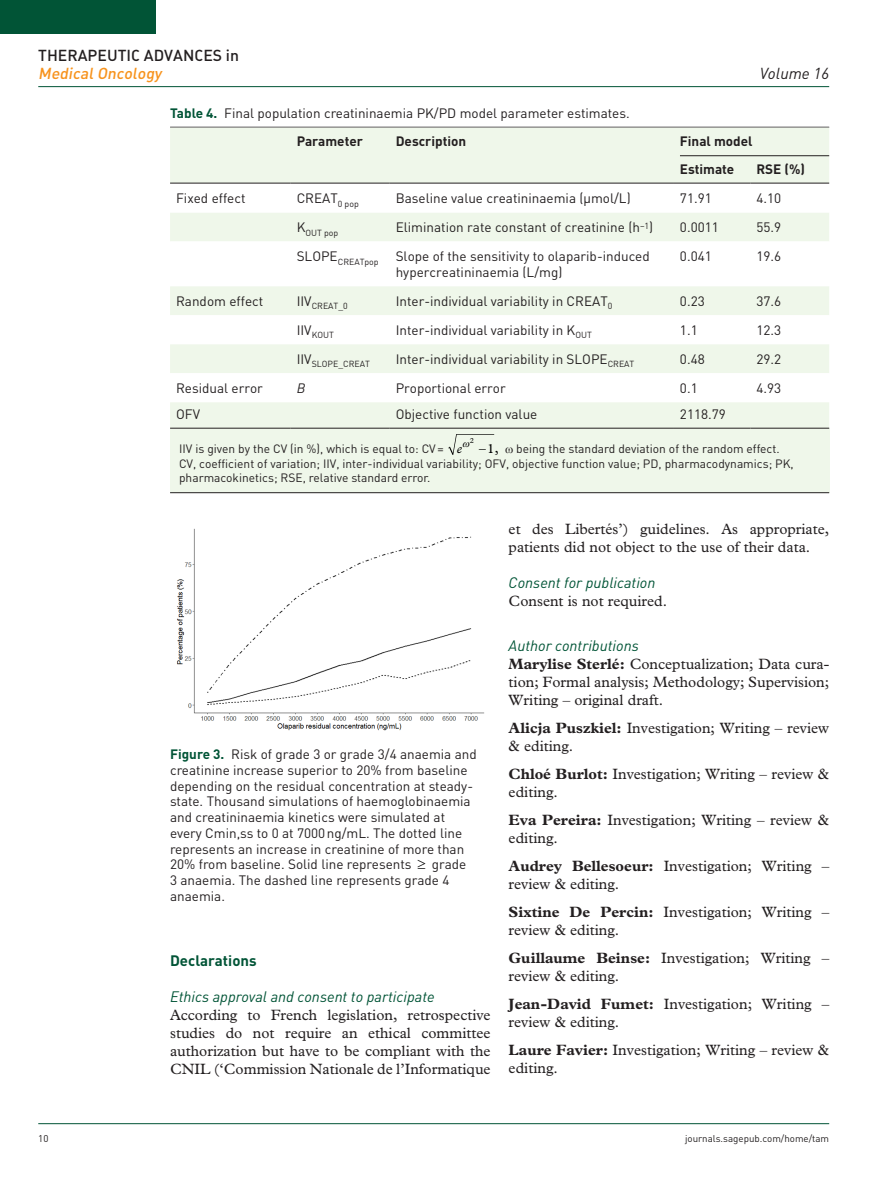
<style>
.page{position:relative;width:893px;height:1191px;background:#fff}
.page>*{position:absolute;margin:0;border:0;box-sizing:border-box;transform-origin:0 0}
.t1{font:15.75px "DIN Medium Alternate";color:#231f20}
.t2{font:italic 15.75px "DIN Medium Alternate";color:#f7931d}
.t3{font:italic 15.75px "DIN";color:#231f20}
.t4{font:15px/18px "Plantin Std";color:#231f20}
.t5{font:italic 15px "DIN";color:#015436}
.t6{font:700 15px "DIN";color:#015436}
.t7{font:13.5px/15.8px "DIN";color:#231f20}
.t8{font:700 13.5px/27.8px "DIN";color:#231f20}
.t9{font:13.5px "Plantin Std";color:#000}
.t10{font:italic 13.5px "DIN";color:#231f20}
.t11{font:12px/14.2px "DIN";color:#231f20}
.t12{font:9.75px "DIN";color:#231f20}
.t13{font:8.7px "DIN";color:#231f20}
.t14{font:7.5px "Plantin Std";color:#000}
.s1{font-weight:700;color:#015436}
.s2{font-weight:700}
.s3{font-family:"Plantin Std";font-style:italic;font-size:13.5px;color:#000}
.s4{color:#000}
</style>
<div class="page">
<hr style="left:38px;top:86px;width:791px;height:1px;background:#015436">
<hr style="left:38px;top:1123px;width:791px;height:1px;background:#015436">
<div style="left:0;top:0;width:155px;height:34px;background:#015436"></div>
<div style="left:170px;top:428px;width:659px;height:65px;background:#eff7ea"></div>
<hr style="left:170px;top:127px;width:659px;height:1px;background:#231f20">
<hr style="left:170px;top:492px;width:659px;height:1px;background:#231f20">
<div style="left:170px;top:128px;width:659px;height:300px;background:#eff7ea"></div>
<svg style="left:170px;top:184px;width:659px;height:218px"></svg>
<hr style="left:170px;top:183px;width:121px;height:1px;background:#231f20">
<hr style="left:674px;top:183px;width:76px;height:1px;background:#231f20">
<hr style="left:750px;top:183px;width:79px;height:1px;background:#231f20">
<hr style="left:170px;top:428px;width:121px;height:1px;background:#231f20">
<hr style="left:291px;top:428px;width:99px;height:1px;background:#231f20">
<hr style="left:390px;top:428px;width:284px;height:1px;background:#231f20">
<hr style="left:674px;top:428px;width:76px;height:1px;background:#231f20">
<hr style="left:750px;top:428px;width:79px;height:1px;background:#231f20">
<hr style="left:291px;top:183px;width:99px;height:1px;background:#231f20">
<hr style="left:390px;top:183px;width:284px;height:1px;background:#231f20">
<hr style="left:680px;top:155px;width:149px;height:1px;background:#231f20">
<img style="left:176px;top:528px;width:308px;height:203px">
<svg style="left:448px;top:434px;width:46px;height:21px"></svg>
<p class="t1" style="left:38px;top:45px;width:202px">THERAPEUTIC ADVANCES IN</p>
<p class="t2" style="left:38px;top:63px;width:125px">MedicalOncology</p>
<p class="t3" style="left:760px;top:63px;width:71px">Volume 16</p>
<p class="t7" style="left:297px;top:98px;width:335px;line-height:28.5px;text-indent:-127px"><span class="s1">Table 4.</span> Final population creatininaemia PK/PD model parameter estimates.<br><span class="s2">Parameter</span></p>
<p class="t8" style="left:396px;top:127px;width:72px">Description</p>
<p class="t8" style="left:680px;top:127px;width:74px">Final model<br>Estimate</p>
<p class="t8" style="left:756px;top:155px;width:50px">RSE (%)</p>
<p class="t7" style="left:176px;top:190px;width:71px">Fixed effect</p>
<p class="t7" style="left:297px;top:190px;width:64px">CREAT<sub>0</sub> <sub>pop</sub></p>
<p class="t7" style="left:396px;top:190px;width:236px">Baseline value creatininaemia (µmol/L)</p>
<p class="t7" style="left:680px;top:190px;width:33px">71.91</p>
<p class="t7" style="left:756px;top:190px;width:26px">4.10</p>
<p class="t13" style="left:297px;top:227px;width:43px"><sup>K</sup>OUT pop</p>
<p class="t7" style="left:396px;top:219px;width:259px">Elimination rate constant of creatinine (h<sup>−1</sup>)</p>
<p class="t7" style="left:680px;top:219px;width:40px">0.0011</p>
<p class="t7" style="left:756px;top:219px;width:26px">55.9</p>
<p class="t13" style="left:297px;top:256px;width:84px"><sup>SLOPE</sup>CREATpop</p>
<p class="t7" style="left:396px;top:248px;width:256px">Slope of the sensitivity to olaparib-induced hypercreatininaemia (L/mg)</p>
<p class="t7" style="left:680px;top:248px;width:33px">0.041</p>
<p class="t7" style="left:756px;top:248px;width:26px">19.6</p>
<p class="t7" style="left:176px;top:293px;width:89px">Random effect</p>
<p class="t13" style="left:297px;top:301px;width:53px"><sup>IIV</sup>CREAT_0</p>
<p class="t7" style="left:396px;top:293px;width:218px">Inter-individual variability in CREAT<sub>0</sub></p>
<p class="t7" style="left:680px;top:293px;width:26px">0.23</p>
<p class="t7" style="left:756px;top:293px;width:26px">37.6</p>
<p class="t13" style="left:297px;top:330px;width:39px"><sup>IIV</sup>KOUT</p>
<p class="t7" style="left:396px;top:322px;width:198px">Inter-individual variability in K<sub>OUT</sub></p>
<p class="t7" style="left:680px;top:322px;width:19px">1.1</p>
<p class="t7" style="left:756px;top:322px;width:26px">12.3</p>
<p class="t13" style="left:297px;top:359px;width:75px"><sup>IIV</sup>SLOPE_CREAT</p>
<p class="t7" style="left:396px;top:351px;width:240px">Inter-individual variability in SLOPE<sub>CREAT</sub></p>
<p class="t7" style="left:680px;top:351px;width:26px">0.48</p>
<p class="t7" style="left:756px;top:351px;width:26px">29.2</p>
<p class="t7" style="left:176px;top:380px;width:88px">Residual error</p>
<p class="t10" style="left:297px;top:380px;width:10px">B</p>
<p class="t7" style="left:396px;top:380px;width:112px">Proportional error</p>
<p class="t7" style="left:680px;top:380px;width:19px">0.1</p>
<p class="t7" style="left:756px;top:380px;width:26px">4.93</p>
<p class="t7" style="left:176px;top:406px;width:25px">OFV</p>
<p class="t7" style="left:396px;top:406px;width:143px">Objective function value</p>
<p class="t7" style="left:680px;top:406px;width:47px">2118.79</p>
<p class="t11" style="left:179px;top:441px;width:284px">IIV is given by the CV (in %), which is equal to: CV= <span class="s3">e</span></p>
<p class="t14" style="left:470px;top:436px;width:6px">2</p>
<p class="t9" style="left:479px;top:441px;width:22px">−1,</p>
<p class="t11" style="left:179px;top:441px;width:616px;text-indent:337px">being the standard deviation of the random effect.<br>CV, coefficient of variation; IIV, inter-individual variability; OFV, objective function value; PD, pharmacodynamics; PK, pharmacokinetics; RSE, relative standard error.</p>
<p class="t7" style="left:170px;top:746px;width:308px"><span class="s1">Figure 3.</span> Risk of grade 3 or grade 3/4 anaemia and creatinine increase superior to 20% from baseline depending on the residual concentration at steady&shy;state. Thousand simulations of haemoglobinaemia and creatininaemia kinetics were simulated at every Cmin,ss to 0 at 7000ng/mL. The dotted line represents an increase in creatinine of more than 20% from baseline. Solid line represents <span class="s4">≥</span> grade<br>3 anaemia. The dashed line represents grade 4 anaemia.</p>
<p class="t6" style="left:170px;top:951px;width:88px">Declarations</p>
<p class="t5" style="left:170px;top:987px;width:266px">Ethics approval and consent to participate</p>
<p class="t4" style="left:170px;top:1006px;width:322px;text-align:justify">According to French legislation, retrospective studies do not require an ethical committee authorization but have to be compliant with the CNIL (‘Commission Nationale de l’Informatique</p>
<p class="t4" style="left:509px;top:520px;width:322px">et des Libertés’) guidelines. As appropriate, patients did not object to the use of their data.</p>
<p class="t5" style="left:509px;top:573px;width:148px">Consent for publication</p>
<p class="t4" style="left:509px;top:592px;width:160px">Consent is not required.</p>
<p class="t5" style="left:509px;top:636px;width:132px">Author contributions</p>
<p class="t4" style="left:509px;top:655px;width:322px;text-align:justify"><span class="s2">Marylise Sterlé:</span> Conceptualization; Data cura&shy;tion; Formal analysis; Methodology; Supervision; Writing – original draft.</p>
<p class="t4" style="left:509px;top:719px;width:322px"><span class="s2">Alicja Puszkiel:</span> Investigation; Writing – review &amp; editing.</p>
<p class="t4" style="left:509px;top:765px;width:322px"><span class="s2">Chloé Burlot:</span> Investigation; Writing – review &amp; editing.</p>
<p class="t4" style="left:509px;top:811px;width:322px"><span class="s2">Eva Pereira:</span> Investigation; Writing – review &amp; editing.</p>
<p class="t4" style="left:509px;top:857px;width:322px"><span class="s2">Audrey Bellesoeur:</span> Investigation; Writing – review &amp; editing.</p>
<p class="t4" style="left:509px;top:903px;width:322px"><span class="s2">Sixtine De Percin:</span> Investigation; Writing – review &amp; editing.</p>
<p class="t4" style="left:509px;top:949px;width:322px"><span class="s2">Guillaume Beinse:</span> Investigation; Writing – review &amp; editing.</p>
<p class="t4" style="left:509px;top:994px;width:322px"><span class="s2">Jean-David Fumet:</span> Investigation; Writing – review &amp; editing.</p>
<p class="t4" style="left:509px;top:1040px;width:322px"><span class="s2">Laure Favier:</span> Investigation; Writing – review &amp; editing.</p>
<p class="t12" style="left:38px;top:1132px;width:12px">10</p>
<p class="t12" style="left:685px;top:1132px;width:146px">journals.sagepub.com/home/tam</p>
</div>
